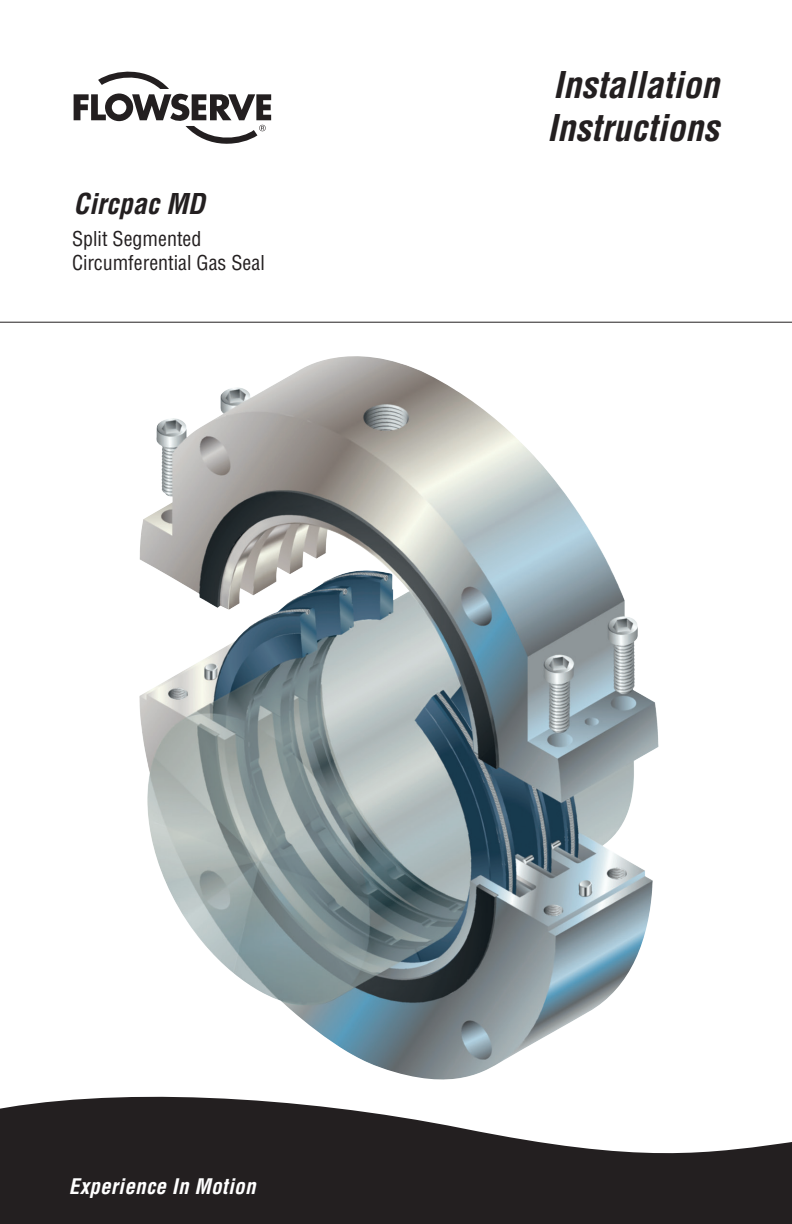
<style>
.page{position:relative;width:792px;height:1224px;background:#fff}
.page>*{position:absolute;margin:0;border:0;box-sizing:border-box;transform-origin:0 0}
.t1{font:italic 700 condensed 36px/43.2px "Helvetica LT Std";color:#231f20}
.t2{font:italic 700 condensed 28px "Helvetica LT Std";color:#231f20}
.t3{font:italic 700 condensed 21px "Helvetica LT Std";letter-spacing:.015em;color:#fff}
.t4{font:condensed 20px/24px "Helvetica LT Std";color:#231f20}
</style>
<div class="page">
<svg style="left:0;top:1096px;width:792px;height:128px;fill:#231f20"></svg>
<svg style="left:74px;top:71px;width:197px;height:73px"></svg>
<hr style="left:0;top:322px;width:792px;height:1px;background:#231f20">
<img style="left:139px;top:356px;width:520px;height:724px">
<h2 class="t2" style="left:74px;top:186px;width:133px">Circpac MD</h2>
<p class="t4" style="left:72px;top:226px;width:194px">Split Segmented<br>Circumferential Gas Seal</p>
<h1 class="t1" style="left:547px;top:64px;width:173px">Installation<br>Instructions</h1>
<p class="t3" style="left:69px;top:1173px;width:188px">Experience In Motion</p>
</div>
